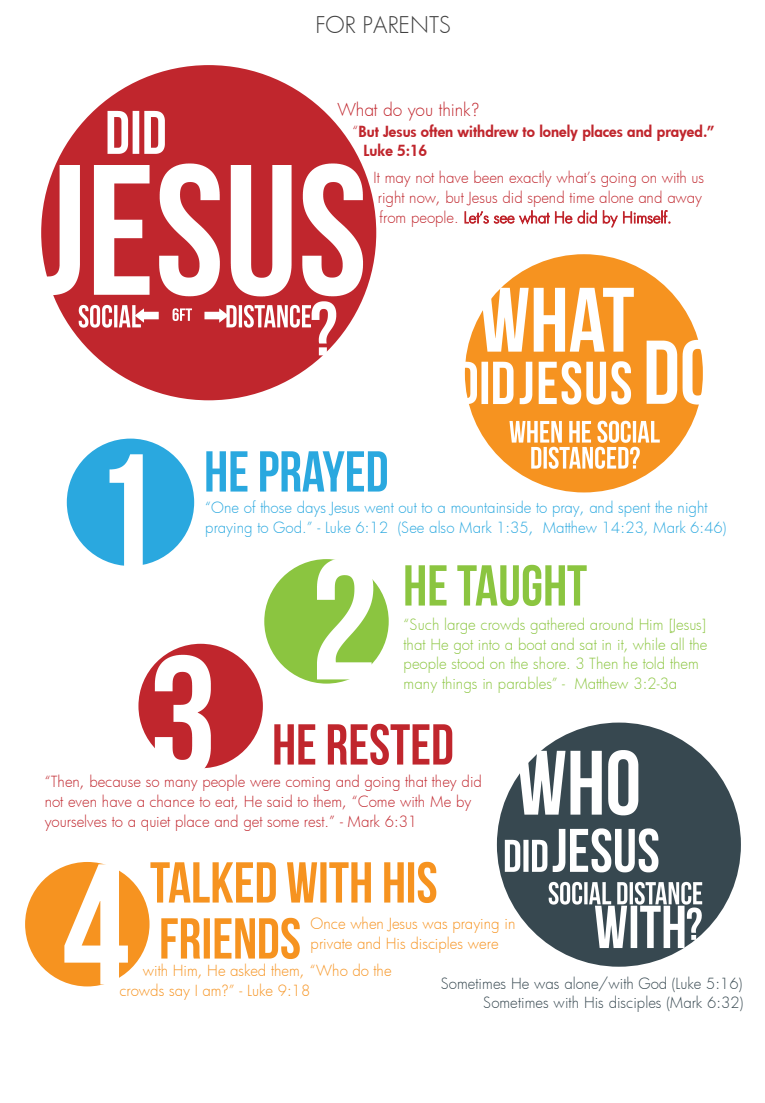
<style>
.page{position:relative;width:765px;height:1103px;background:#fff}
.page>*{position:absolute;margin:0;border:0;box-sizing:border-box;transform-origin:0 0}
.t1{font:22.5px "Futura Lt";color:#404040}
.t2{font:17.38px "Futura Lt";letter-spacing:-.01em;color:#c0262d}
.t3{font:15px/19.9px "Futura Lt";color:#c0262d}
.t4{font:15px/19.8px "Futura Lt";color:#8bc540}
.t5{font:15px/19.8px "Futura Lt";color:#2aa8df}
.t6{font:15px/19.9px "Futura Lt";color:#f69320}
.t7{font:15px "Futura Lt";color:#374850}
.t8{font:15px/19.8px "Futura Hv";color:#c0262d}
.s1{font-family:"Futura Lt"}
</style>
<div class="page">
<div style="left:41px;top:65px;width:335px;height:335px;background:#c0262d;border-radius:50%"></div>
<img style="left:106px;top:100px;width:59px;height:29px">
<img style="left:41px;top:129px;width:336px;height:199px">
<div style="left:67px;top:438px;width:127px;height:128px;background:#2aa8df;border-radius:50%"></div>
<img style="left:91px;top:438px;width:104px;height:128px">
<img style="left:206px;top:451px;width:181px;height:41px">
<div style="left:264px;top:559px;width:125px;height:124px;background:#8bc540;border-radius:50%"></div>
<img style="left:311px;top:559px;width:78px;height:125px">
<img style="left:405px;top:564px;width:182px;height:43px">
<div style="left:497px;top:722px;width:244px;height:244px;background:#374850;border-radius:50%"></div>
<img style="left:516px;top:733px;width:167px;height:83px">
<img style="left:504px;top:839px;width:49px;height:33px">
<img style="left:553px;top:828px;width:106px;height:45px">
<img style="left:549px;top:881px;width:154px;height:24px">
<img style="left:594px;top:894px;width:109px;height:64px">
<img style="left:686px;top:899px;width:33px;height:48px">
<img style="left:284px;top:723px;width:169px;height:42px">
<div style="left:138px;top:643px;width:125px;height:125px;background:#c0262d;border-radius:50%"></div>
<img style="left:149px;top:623px;width:135px;height:146px">
<div style="left:465px;top:254px;width:238px;height:238px;background:#f69320;border-radius:50%"></div>
<img style="left:464px;top:350px;width:56px;height:64px">
<img style="left:520px;top:367px;width:111px;height:38px">
<img style="left:646px;top:323px;width:57px;height:97px">
<img style="left:510px;top:415px;width:164px;height:28px">
<img style="left:530px;top:441px;width:121px;height:32px">
<img style="left:480px;top:271px;width:193px;height:96px">
<div style="left:25px;top:862px;width:125px;height:124px;background:#f69320;border-radius:50%"></div>
<img style="left:62px;top:862px;width:89px;height:125px">
<img style="left:151px;top:861px;width:286px;height:42px">
<img style="left:142px;top:907px;width:9px;height:61px">
<img style="left:161px;top:917px;width:139px;height:42px">
<img style="left:311px;top:288px;width:54px;height:78px">
<h1 class="t1" style="left:315px;top:9px;width:137px">FOR PARENTS</h1>
<p class="t2" style="left:337px;top:98px;width:144px">What do you think?</p>
<p class="t8" style="left:363px;top:121px;width:353px;text-indent:-11px"><span class="s1">“</span>But Jesus often withdrew to lonely places and prayed.”<br>Luke 5:16</p>
<p class="t3" style="left:374px;top:167px;width:332px">It may not have been exactly what’s going on with us right now, but Jesus did spend time alone and away from people. Let’s see what He did by Himself.</p>
<p class="t5" style="left:205px;top:497px;width:523px">“One of those days Jesus went out to a mountainside to pray, and spent the night praying to God.” - Luke 6:12 (See also Mark 1:35, Matthew 14:23, Mark 6:46)</p>
<p class="t4" style="left:404px;top:614px;width:305px">“Such large crowds gathered around Him [Jesus] that He got into a boat and sat in it, while all the people stood on the shore. 3 Then he told them many things in parables” - Matthew 3:2-3a</p>
<p class="t3" style="left:45px;top:771px;width:439px">“Then, because so many people were coming and going that they did not even have a chance to eat, He said to them, “Come with Me by yourselves to a quiet place and get some rest.” - Mark 6:31</p>
<p class="t6" style="left:311px;top:913px;width:206px">Once when Jesus was praying in private and His disciples were</p>
<p class="t6" style="left:119px;top:960px;width:274px;text-indent:23px">with Him, He asked them, “Who do the crowds say I am?” - Luke 9:18</p>
<p class="t7" style="left:441px;top:973px;width:303px">Sometimes He was alone/with God (Luke 5:16)</p>
<p class="t7" style="left:483px;top:992px;width:262px">Sometimes with His disciples (Mark 6:32)</p>
</div>
